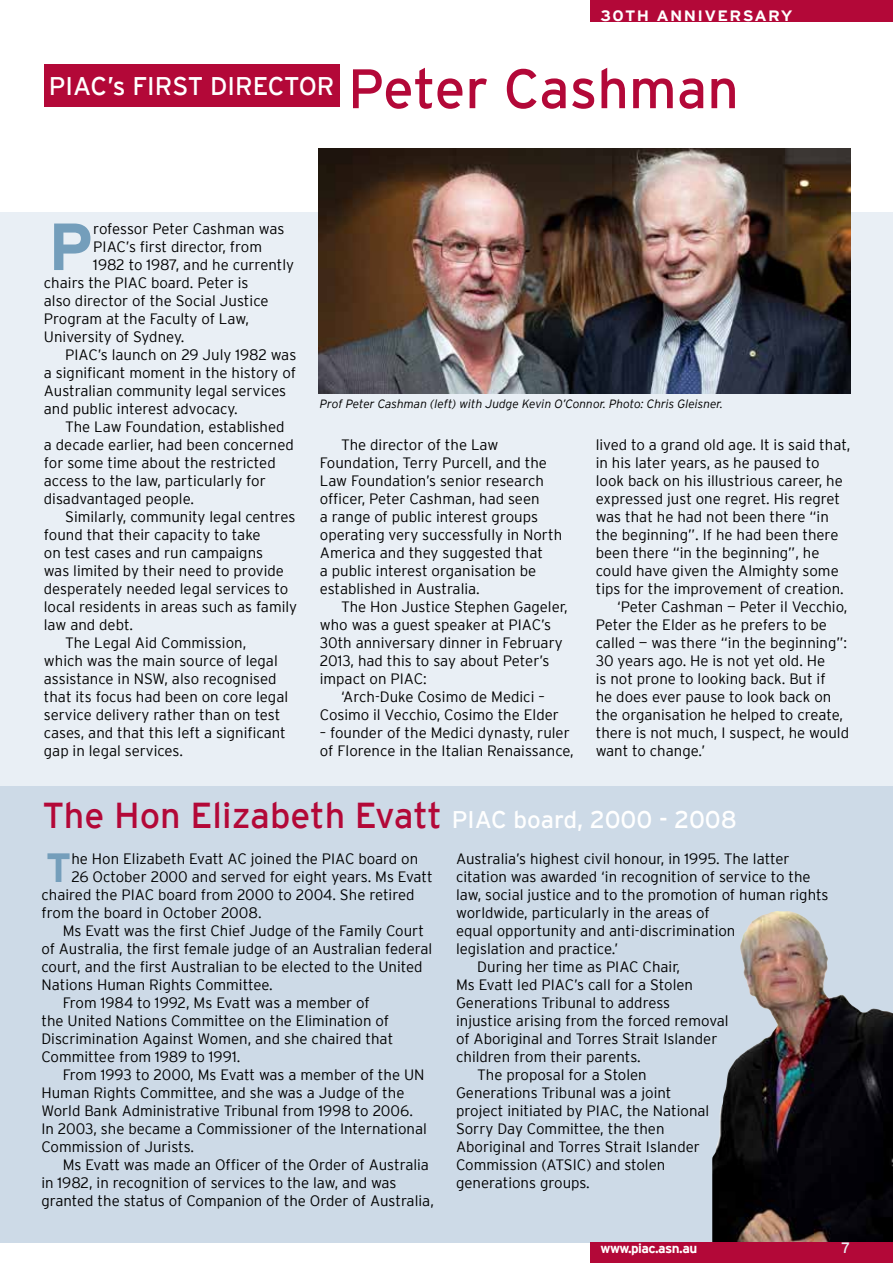
<style>
.page{position:relative;width:893px;height:1263px;background:#fff}
.page>*{position:absolute;margin:0;border:0;box-sizing:border-box;transform-origin:0 0}
.t1{font:700 66.45px "Interstate";color:#749ebb}
.t2{font:55.5px "Interstate";color:#b30838}
.t3{font:700 40.65px "Interstate";color:#749ebb}
.t4{font:36px "Interstate";color:#b30838}
.t5{font:25.5px "Interstate";color:#fff}
.t6{font:300 15px/18px "Interstate";color:#000}
.t7{font:700 15px "Interstate";letter-spacing:.08em;color:#fff;scale:1.1 1}
.t8{font:15px "Interstate";color:#e9eff5}
.t9{font:700 13.5px "Interstate";letter-spacing:-.04em;color:#fff}
.t10{font:italic 300 12px "Interstate";color:#000}
.s1{font-size:24.15px;color:#fff}
</style>
<div class="page">
<div style="left:590px;top:0;width:303px;height:21px;background:#b30838"></div>
<div style="left:0;top:213px;width:893px;height:1029px;background:#e9eff5"></div>
<div style="left:0;top:786px;width:893px;height:456px;background:#cddae7"></div>
<img style="left:319px;top:149px;width:531px;height:245px">
<div style="left:44px;top:65px;width:295px;height:42px;background:#b30838"></div>
<img style="left:712px;top:911px;width:181px;height:331px">
<div style="left:590px;top:1242px;width:303px;height:21px;background:#b30838"></div>
<h3 class="t5" style="left:49px;top:71px;width:287px">PIAC’s FIRST DIRECTOR</h3>
<p class="t7" style="left:601px;top:8px;width:176px">30TH ANNIVERSARY</p>
<h2 class="t2" style="left:348px;top:58px;width:392px">Peter Cashman</h2>
<h1 class="t1" style="left:48px;top:210px;width:47px">P</h1>
<p class="t6" style="left:93px;top:220px;width:193px">rofessor Peter Cashman was</p>
<p class="t6" style="left:93px;top:238px;width:170px">PIAC’s first director, from</p>
<p class="t6" style="left:93px;top:256px;width:202px">1982 to 1987, and he currently</p>
<p class="t6" style="left:44px;top:274px;width:206px">chairs the PIAC board. Peter is</p>
<p class="t6" style="left:44px;top:292px;width:226px">also director of the Social Justice</p>
<p class="t6" style="left:44px;top:310px;width:207px">Program at the Faculty of Law,</p>
<p class="t6" style="left:44px;top:328px;width:142px">University of Sydney.</p>
<p class="t6" style="left:65px;top:346px;width:233px">PIAC’s launch on 29 July 1982 was</p>
<p class="t6" style="left:44px;top:364px;width:254px">a significant moment in the history of</p>
<p class="t6" style="left:44px;top:382px;width:244px">Australian community legal services</p>
<p class="t6" style="left:44px;top:400px;width:195px">and public interest advocacy.</p>
<p class="t6" style="left:65px;top:418px;width:221px">The Law Foundation, established</p>
<p class="t6" style="left:44px;top:436px;width:252px">a decade earlier, had been concerned</p>
<p class="t6" style="left:44px;top:454px;width:233px">for some time about the restricted</p>
<p class="t6" style="left:44px;top:472px;width:223px">access to the law, particularly for</p>
<p class="t6" style="left:44px;top:490px;width:152px">disadvantaged people.</p>
<p class="t6" style="left:65px;top:508px;width:232px">Similarly, community legal centres</p>
<p class="t6" style="left:44px;top:526px;width:218px">found that their capacity to take</p>
<p class="t6" style="left:44px;top:544px;width:221px">on test cases and run campaigns</p>
<p class="t6" style="left:44px;top:562px;width:242px">was limited by their need to provide</p>
<p class="t6" style="left:44px;top:580px;width:246px">desperately needed legal services to</p>
<p class="t6" style="left:44px;top:598px;width:255px">local residents in areas such as family</p>
<p class="t6" style="left:44px;top:616px;width:91px">law and debt.</p>
<p class="t6" style="left:65px;top:634px;width:183px">The Legal Aid Commission,</p>
<p class="t6" style="left:44px;top:652px;width:235px">which was the main source of legal</p>
<p class="t6" style="left:44px;top:670px;width:234px">assistance in NSW, also recognised</p>
<p class="t6" style="left:44px;top:688px;width:246px">that its focus had been on core legal</p>
<p class="t6" style="left:44px;top:706px;width:238px">service delivery rather than on test</p>
<p class="t6" style="left:44px;top:724px;width:243px">cases, and that this left a significant</p>
<p class="t6" style="left:44px;top:742px;width:141px">gap in legal services.</p>
<p class="t10" style="left:320px;top:397px;width:405px">Prof Peter Cashman (left) with Judge Kevin O’Connor. Photo: Chris Gleisner.</p>
<p class="t6" style="left:320px;top:436px;width:244px;text-indent:21px">The director of the Law<br>Foundation, Terry Purcell, and the<br>Law Foundation’s senior research officer, Peter Cashman, had seen<br>a range of public interest groups operating very successfully in North<br>America and they suggested that<br>a public interest organisation be established in Australia.</p>
<p class="t6" style="left:341px;top:598px;width:228px">The Hon Justice Stephen Gageler,</p>
<p class="t6" style="left:320px;top:616px;width:233px">who was a guest speaker at PIAC’s</p>
<p class="t6" style="left:320px;top:634px;width:244px">30th anniversary dinner in February</p>
<p class="t6" style="left:320px;top:652px;width:231px">2013, had this to say about Peter’s</p>
<p class="t6" style="left:320px;top:670px;width:108px">impact on PIAC:</p>
<p class="t6" style="left:341px;top:688px;width:205px">‘Arch-Duke Cosimo de Medici –</p>
<p class="t6" style="left:320px;top:706px;width:241px">Cosimo il Vecchio, Cosimo the Elder</p>
<p class="t6" style="left:320px;top:724px;width:256px">– founder of the Medici dynasty, ruler of Florence in the Italian Renaissance,</p>
<p class="t6" style="left:596px;top:436px;width:256px">lived to a grand old age. It is said that,</p>
<p class="t6" style="left:596px;top:454px;width:225px">in his later years, as he paused to</p>
<p class="t6" style="left:596px;top:472px;width:249px">look back on his illustrious career, he</p>
<p class="t6" style="left:596px;top:490px;width:246px">expressed just one regret. His regret</p>
<p class="t6" style="left:596px;top:508px;width:235px">was that he had not been there “in</p>
<p class="t6" style="left:596px;top:526px;width:244px">the beginning”. If he had been there</p>
<p class="t6" style="left:596px;top:544px;width:225px">been there “in the beginning”, he</p>
<p class="t6" style="left:596px;top:562px;width:244px">could have given the Almighty some</p>
<p class="t6" style="left:596px;top:580px;width:249px">tips for the improvement of creation.</p>
<p class="t6" style="left:617px;top:598px;width:232px">‘Peter Cashman — Peter il Vecchio,</p>
<p class="t6" style="left:596px;top:616px;width:233px">Peter the Elder as he prefers to be</p>
<p class="t6" style="left:596px;top:634px;width:253px">called — was there “in the beginning”:</p>
<p class="t6" style="left:596px;top:652px;width:231px">30 years ago. He is not yet old. He</p>
<p class="t6" style="left:596px;top:670px;width:231px">is not prone to looking back. But if</p>
<p class="t6" style="left:596px;top:688px;width:237px">he does ever pause to look back on</p>
<p class="t6" style="left:596px;top:706px;width:249px">the organisation he helped to create,</p>
<p class="t6" style="left:596px;top:724px;width:255px">there is not much, I suspect, he would</p>
<p class="t6" style="left:596px;top:742px;width:111px">want to change.’</p>
<h3 class="t4" style="left:43px;top:795px;width:696px">The Hon Elizabeth Evatt <span class="s1">PIAC board, 2000 - 2008</span></h3>
<h3 class="t3" style="left:46px;top:845px;width:27px">T</h3>
<p class="t6" style="left:71px;top:850px;width:348px">he Hon Elizabeth Evatt AC joined the PIAC board on</p>
<p class="t6" style="left:71px;top:868px;width:363px">26 October 2000 and served for eight years. Ms Evatt</p>
<p class="t6" style="left:41px;top:886px;width:375px">chaired the PIAC board from 2000 to 2004. She retired</p>
<p class="t6" style="left:41px;top:904px;width:222px">from the board in October 2008.</p>
<p class="t6" style="left:63px;top:922px;width:363px">Ms Evatt was the first Chief Judge of the Family Court</p>
<p class="t6" style="left:41px;top:940px;width:392px">of Australia, the first female judge of an Australian federal</p>
<p class="t6" style="left:41px;top:958px;width:383px">court, and the first Australian to be elected to the United</p>
<p class="t6" style="left:41px;top:976px;width:233px">Nations Human Rights Committee.</p>
<p class="t6" style="left:63px;top:994px;width:309px">From 1984 to 1992, Ms Evatt was a member of</p>
<p class="t6" style="left:41px;top:1012px;width:349px">the United Nations Committee on the Elimination of</p>
<p class="t6" style="left:41px;top:1030px;width:353px">Discrimination Against Women, and she chaired that</p>
<p class="t6" style="left:41px;top:1048px;width:201px">Committee from 1989 to 1991.</p>
<p class="t6" style="left:63px;top:1066px;width:363px">From 1993 to 2000, Ms Evatt was a member of the UN</p>
<p class="t6" style="left:41px;top:1084px;width:364px">Human Rights Committee, and she was a Judge of the</p>
<p class="t6" style="left:41px;top:1102px;width:373px">World Bank Administrative Tribunal from 1998 to 2006.</p>
<p class="t6" style="left:41px;top:1120px;width:387px">In 2003, she became a Commissioner of the International</p>
<p class="t6" style="left:41px;top:1138px;width:154px">Commission of Jurists.</p>
<p class="t6" style="left:63px;top:1156px;width:368px">Ms Evatt was made an Officer of the Order of Australia</p>
<p class="t6" style="left:41px;top:1174px;width:357px">in 1982, in recognition of services to the law, and was</p>
<p class="t6" style="left:41px;top:1192px;width:394px">granted the status of Companion of the Order of Australia,</p>
<p class="t6" style="left:456px;top:850px;width:335px">Australia’s highest civil honour, in 1995. The latter</p>
<p class="t6" style="left:456px;top:868px;width:356px">citation was awarded ‘in recognition of service to the</p>
<p class="t6" style="left:456px;top:886px;width:374px">law, social justice and to the promotion of human rights</p>
<p class="t6" style="left:456px;top:904px;width:255px">worldwide, particularly in the areas of</p>
<p class="t6" style="left:456px;top:922px;width:281px">equal opportunity and anti-discrimination</p>
<p class="t6" style="left:456px;top:940px;width:164px">legislation and practice.’</p>
<p class="t6" style="left:477px;top:958px;width:204px">During her time as PIAC Chair,</p>
<p class="t6" style="left:456px;top:976px;width:238px">Ms Evatt led PIAC’s call for a Stolen</p>
<p class="t6" style="left:456px;top:994px;width:216px">Generations Tribunal to address</p>
<p class="t6" style="left:456px;top:1012px;width:274px">injustice arising from the forced removal</p>
<p class="t6" style="left:456px;top:1030px;width:263px">of Aboriginal and Torres Strait Islander</p>
<p class="t6" style="left:456px;top:1048px;width:186px">children from their parents.</p>
<p class="t6" style="left:477px;top:1066px;width:171px">The proposal for a Stolen</p>
<p class="t6" style="left:456px;top:1084px;width:217px">Generations Tribunal was a joint</p>
<p class="t6" style="left:456px;top:1102px;width:255px">project initiated by PIAC, the National</p>
<p class="t6" style="left:456px;top:1120px;width:210px">Sorry Day Committee, the then</p>
<p class="t6" style="left:456px;top:1138px;width:245px">Aboriginal and Torres Strait Islander</p>
<p class="t6" style="left:456px;top:1156px;width:211px">Commission (ATSIC) and stolen</p>
<p class="t6" style="left:456px;top:1174px;width:135px">generations groups.</p>
<p class="t9" style="left:601px;top:1241px;width:98px">www.piac.asn.au</p>
<p class="t8" style="left:841px;top:1239px;width:10px">7</p>
</div>
